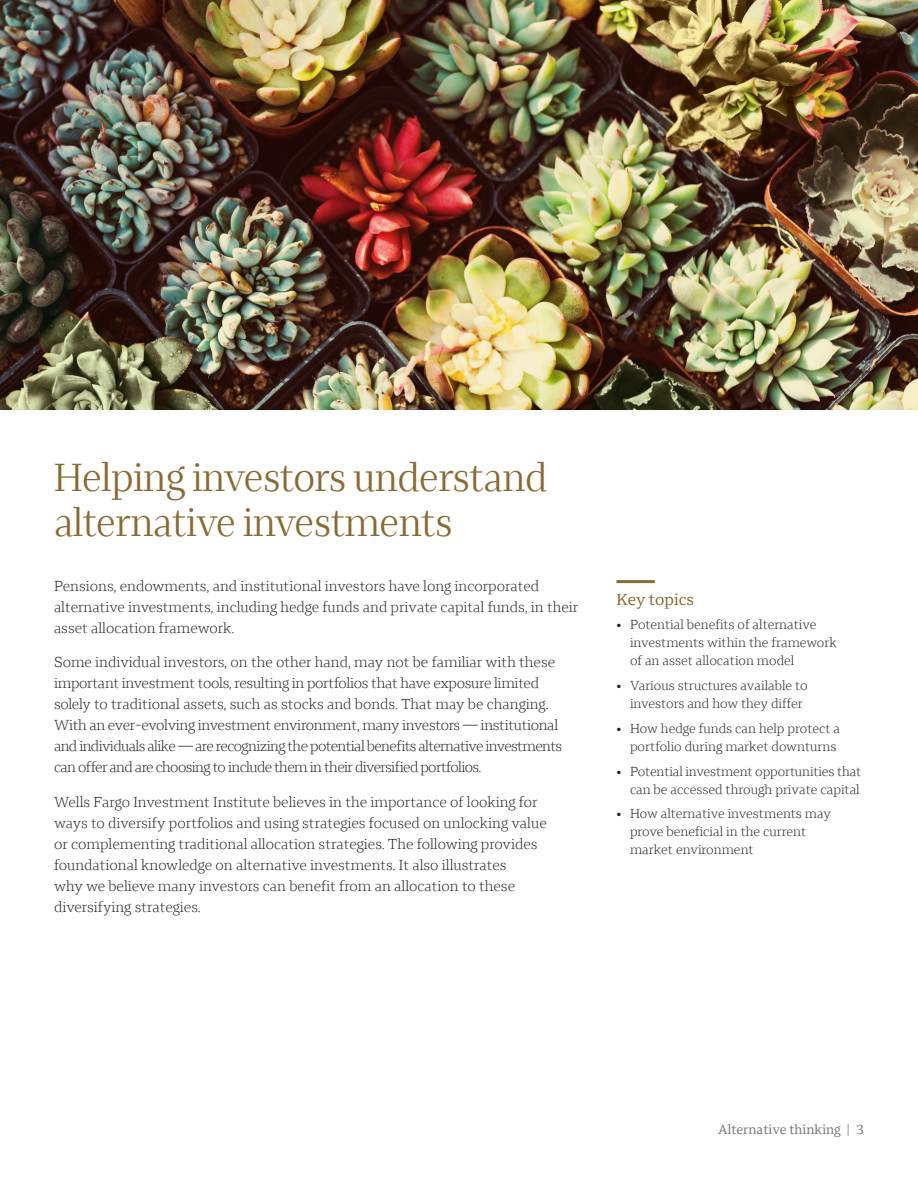
<style>
.page{position:relative;width:918px;height:1188px;background:#fff}
.page>*{position:absolute;margin:0;border:0;box-sizing:border-box;transform-origin:0 0}
.t1{font:40.5px/45px "Wells Fargo Serif Display";color:#896a32}
.t2{font:16.5px "Wells Fargo Serif";color:#896a32}
.t3{font:300 15px/21px "Wells Fargo Serif";color:#231f20}
.t4{font:300 15px/21px "Wells Fargo Serif";letter-spacing:-.02em;color:#231f20}
.t5{font:300 13.5px/18px "Wells Fargo Serif";color:#231f20}
.t6{font:13.5px "Wells Fargo Serif";color:#777772}
</style>
<div class="page">
<hr style="left:616px;top:580px;width:39px;height:3px;background:#896a32">
<img style="left:0;top:0;width:918px;height:409px">
<h1 class="t1" style="left:54px;top:455px;width:495px">Helping investors understand alternative investments</h1>
<p class="t3" style="left:54px;top:575px;width:526px">Pensions, endowments, and institutional investors have long incorporated alternative investments, including hedge funds and private capital funds, in their asset allocation framework.</p>
<p class="t4" style="left:54px;top:652px;width:510px">Some individual investors, on the other hand, may not be familiar with these important investment tools, resulting in portfolios that have exposure limited solely to traditional assets, such as stocks and bonds. That may be changing.<br>With an ever-evolving investment environment, many investors — institutional and individuals alike — are recognizing the potential benefits alternative investments can offer and are choosing to include them in their diversified portfolios.</p>
<p class="t3" style="left:54px;top:791px;width:494px">Wells Fargo Investment Institute believes in the importance of looking for ways to diversify portfolios and using strategies focused on unlocking value or complementing traditional allocation strategies. The following provides foundational knowledge on alternative investments. It also illustrates<br>why we believe many investors can benefit from an allocation to these diversifying strategies.</p>
<p class="t2" style="left:616px;top:589px;width:79px">Key topics</p>
<p class="t5" style="left:630px;top:616px;width:208px;text-indent:-14px">• Potential benefits of alternative investments within the framework of an asset allocation model</p>
<p class="t5" style="left:630px;top:677px;width:179px;text-indent:-14px">• Various structures available to investors and how they differ</p>
<p class="t5" style="left:616px;top:719px;width:225px;text-align:right">• How hedge funds can help protect a portfolio during market downturns</p>
<p class="t5" style="left:616px;top:762px;width:246px;text-align:right">• Potential investment opportunities that can be accessed through private capital</p>
<p class="t5" style="left:630px;top:805px;width:203px;text-indent:-14px">• How alternative investments may prove beneficial in the current market environment</p>
<p class="t6" style="left:718px;top:1121px;width:147px">Alternative thinking | 3</p>
</div>
